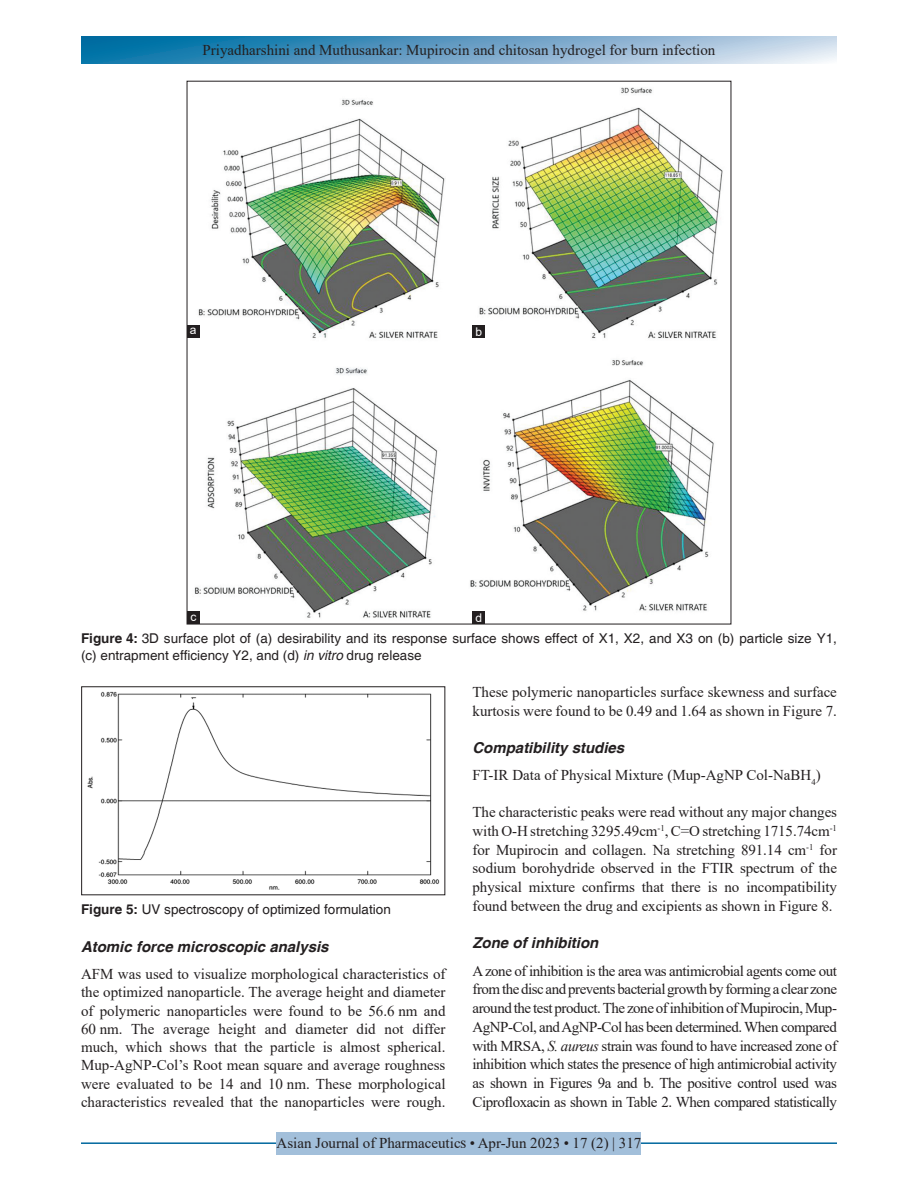
<style>
.page{position:relative;width:918px;height:1188px;background:#fff}
.page>*{position:absolute;margin:0;border:0;box-sizing:border-box;transform-origin:0 0}
.TX{font:15px/18.8px "Times New Roman";color:#231f20;text-align:justify}
.t1{font:italic 700 15px "Helvetica";color:#231f20}
.FGC{font:13.5px/16.5px "Helvetica";color:#231f20}
.LABEL{font:12px "Arial";color:#fff}
.s1{font-weight:700}
.s2{font-style:italic}
</style>
<div class="page">
<img style="left:87px;top:691px;width:353px;height:199px">
<svg style="left:81px;top:37px;width:756px;height:27px;background:#6ba4c8"></svg>
<hr style="left:81px;top:1142px;width:756px;height:2px;background:#00689e">
<div style="left:277px;top:1132px;width:364px;height:22px;background:#a2bfda"></div>
<img style="left:189px;top:87px;width:534px;height:531px">
<div style="left:472px;top:611px;width:13px;height:13px;background:#231f20"></div>
<div style="left:187px;top:611px;width:13px;height:13px;background:#231f20"></div>
<div style="left:472px;top:326px;width:13px;height:12px;background:#231f20"></div>
<div style="left:187px;top:325px;width:13px;height:12px;background:#231f20"></div>
<p class="TX" style="left:203px;top:41px;width:514px">Priyadharshini and Muthusankar: Mupirocin and chitosan hydrogel for burn infection</p>
<p class="LABEL" style="left:190px;top:322px;width:8px">a</p>
<p class="LABEL" style="left:476px;top:324px;width:8px">b</p>
<p class="LABEL" style="left:191px;top:608px;width:7px">c</p>
<p class="LABEL" style="left:476px;top:609px;width:8px">d</p>
<p class="FGC" style="left:81px;top:631px;width:757px"><span class="s1">Figure 4:</span> 3D surface plot of (a) desirability and its response surface shows effect of X1, X2, and X3 on (b) particle size Y1, (c) entrapment efficiency Y2, and (d) <span class="s2">in vitro</span> drug release</p>
<p class="FGC" style="left:81px;top:901px;width:311px"><span class="s1">Figure 5:</span> UV spectroscopy of optimized formulation</p>
<h3 class="t1" style="left:81px;top:937px;width:249px">Atomic force microscopic analysis</h3>
<p class="TX" style="left:81px;top:964px;width:366px;line-height:18.3px">AFM was used to visualize morphological characteristics of the optimized nanoparticle. The average height and diameter of polymeric nanoparticles were found to be 56.6 nm and 60 nm. The average height and diameter did not differ much, which shows that the particle is almost spherical.<br>Mup-AgNP-Col’s Root mean square and average roughness were evaluated to be 14 and 10 nm. These morphological characteristics revealed that the nanoparticles were rough.</p>
<p class="TX" style="left:472px;top:682px;width:366px">These polymeric nanoparticles surface skewness and surface kurtosis were found to be 0.49 and 1.64 as shown in Figure 7.</p>
<h3 class="t1" style="left:472px;top:738px;width:153px">Compatibility studies</h3>
<p class="TX" style="left:472px;top:765px;width:350px">FT-IR Data of Physical Mixture (Mup-AgNP Col-NaBH<sub>4</sub>)</p>
<p class="TX" style="left:472px;top:802px;width:366px">The characteristic peaks were read without any major changes with O-H stretching 3295.49cm<sup>-1</sup>, C=O stretching 1715.74cm<sup>-1 </sup>for Mupirocin and collagen. Na stretching 891.14 cm<sup>-1</sup> for sodium borohydride observed in the FTIR spectrum of the physical mixture confirms that there is no incompatibility found between the drug and excipients as shown in Figure 8.</p>
<h3 class="t1" style="left:472px;top:933px;width:127px">Zone of inhibition</h3>
<p class="TX" style="left:472px;top:961px;width:366px">A zone of inhibition is the area was antimicrobial agents come out from the disc and prevents bacterial growth by forming a clear zone around the test product. The zone of inhibition of Mupirocin, Mup-AgNP-Col, and AgNP-Col has been determined. When compared with MRSA, <span class="s2">S. aureus</span> strain was found to have increased zone of inhibition which states the presence of high antimicrobial activity as shown in Figures 9a and b. The positive control used was Ciprofloxacin as shown in Table 2. When compared statistically</p>
<p class="TX" style="left:277px;top:1134px;width:366px">Asian Journal of Pharmaceutics • Apr-Jun 2023 • 17 (2) | 317</p>
</div>
